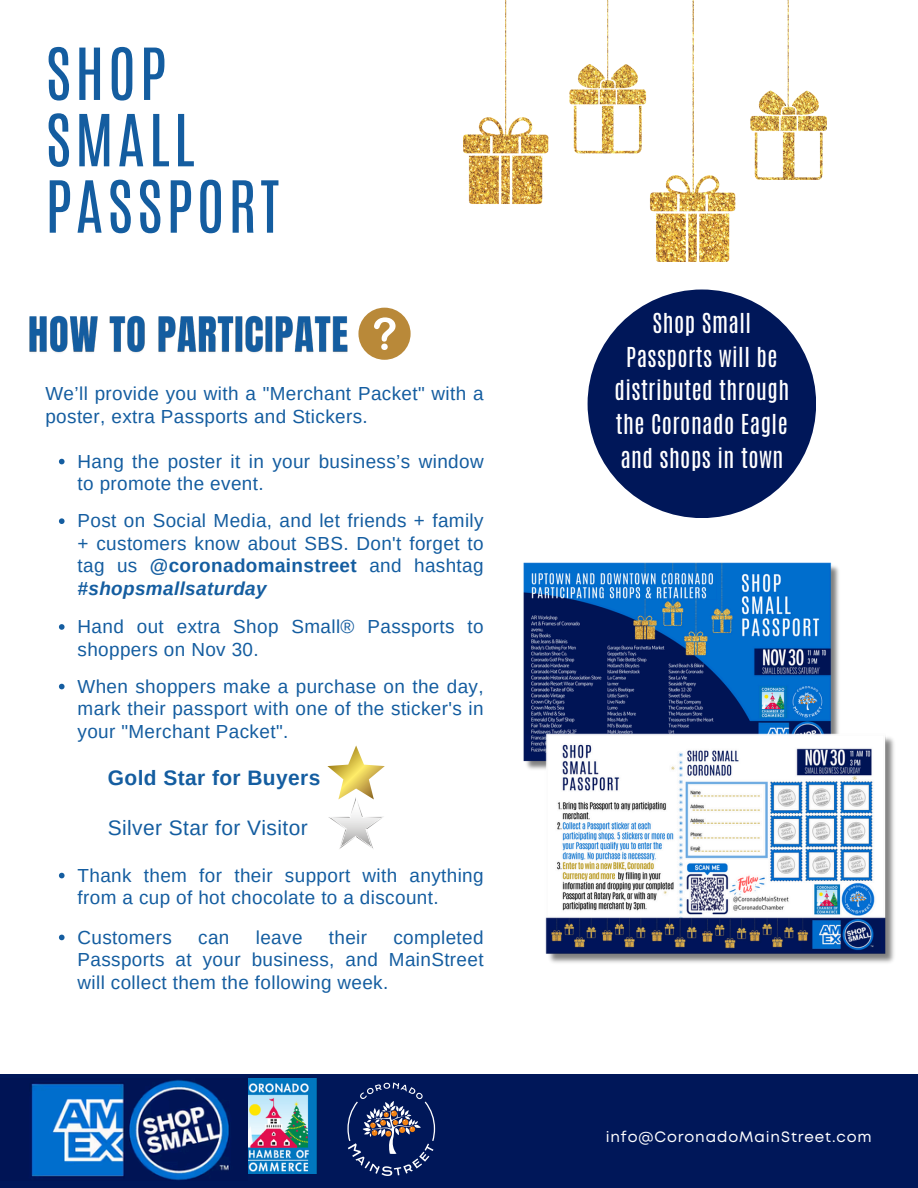
<style>
.page{position:relative;width:918px;height:1188px;background:#fff}
.page>*{position:absolute;margin:0;border:0;box-sizing:border-box;transform-origin:0 0}
.t1{font:60.9px/66.3px "Antonio";letter-spacing:.06em;color:#145da0}
.t2{font:22.95px/33.8px "Antonio";letter-spacing:.02em;color:#fff;text-align:center}
.t3{font:21px "Arimo";letter-spacing:.02em;color:#145da0}
.t4{font:700 21px "Arimo";letter-spacing:.02em;color:#145da0}
.t5{font:18.9px/22.5px "Arimo";letter-spacing:.02em;color:#145da0}
.t6{font:15px "Mont";letter-spacing:.06em;color:#fff}
.s1{font-weight:700}
.s2{font-weight:700;font-style:italic}
</style>
<div class="page">
<svg style="left:327px;top:745px;width:58px;height:104px"></svg>
<div style="left:358px;top:308px;width:52px;height:51px;background:#b98939;border-radius:50%"></div>
<svg style="left:374px;top:317px;width:22px;height:33px"></svg>
<img style="left:29px;top:315px;width:319px;height:38px">
<div style="left:588px;top:290px;width:228px;height:228px;background:#001759;border-radius:50%"></div>
<img style="left:463px;top:0;width:364px;height:262px">
<div style="left:0;top:1074px;width:918px;height:114px;background:#001759"></div>
<img style="left:248px;top:1078px;width:68px;height:96px">
<svg style="left:347px;top:1083px;width:88px;height:93px"></svg>
<img style="left:31px;top:1079px;width:199px;height:101px">
<img style="left:523px;top:563px;width:316px;height:206px">
<img style="left:541px;top:734px;width:353px;height:229px">
<svg style="left:59px;top:459px;width:6px;height:5px"></svg>
<svg style="left:59px;top:518px;width:6px;height:6px"></svg>
<svg style="left:59px;top:624px;width:6px;height:6px"></svg>
<svg style="left:59px;top:684px;width:6px;height:5px"></svg>
<svg style="left:59px;top:873px;width:6px;height:5px"></svg>
<svg style="left:59px;top:935px;width:6px;height:5px"></svg>
<p class="t1" style="left:45px;top:41px;width:235px">SHOP<br>SMALL<br>PASSPORT</p>
<p class="t5" style="left:45px;top:382px;width:440px">We’ll provide you with a "Merchant Packet" with a poster, extra Passports and Stickers.</p>
<p class="t5" style="left:78px;top:450px;width:408px">Hang the poster it in your business’s window to promote the event.</p>
<p class="t5" style="left:78px;top:510px;width:408px;text-align:justify">Post on Social Media, and let friends + family + customers know about SBS. Don't forget to tag us <span class="s1">@coronadomainstreet</span> and hashtag <span class="s2">#shopsmallsaturday</span></p>
<p class="t5" style="left:78px;top:615px;width:408px">Hand out extra Shop Small® Passports to shoppers on Nov 30.</p>
<h3 class="t5" style="left:78px;top:675px;width:408px;text-align:justify">When shoppers make a purchase on the day, mark their passport with one of the sticker's in your "Merchant Packet".</h3>
<h4 class="t4" style="left:108px;top:766px;width:214px">Gold Star for Buyers</h4>
<p class="t3" style="left:108px;top:816px;width:202px">Silver Star for Visitor</p>
<p class="t5" style="left:78px;top:864px;width:408px">Thank them for their support with anything from a cup of hot chocolate to a discount.</p>
<p class="t5" style="left:78px;top:926px;width:96px">Customers</p>
<p class="t5" style="left:198px;top:926px;width:33px">can</p>
<p class="t5" style="left:256px;top:926px;width:48px">leave</p>
<p class="t5" style="left:329px;top:926px;width:40px">their</p>
<p class="t5" style="left:78px;top:926px;width:408px;text-align:justify;text-indent:316px">completed Passports at your business, and MainStreet will collect them the following week.</p>
<p class="t2" style="left:614px;top:306px;width:176px">Shop Small<br>Passports will be distributed through the Coronado Eagle and shops in town</p>
<p class="t6" style="left:606px;top:1131px;width:268px">info@CoronadoMainStreet.com</p>
</div>
